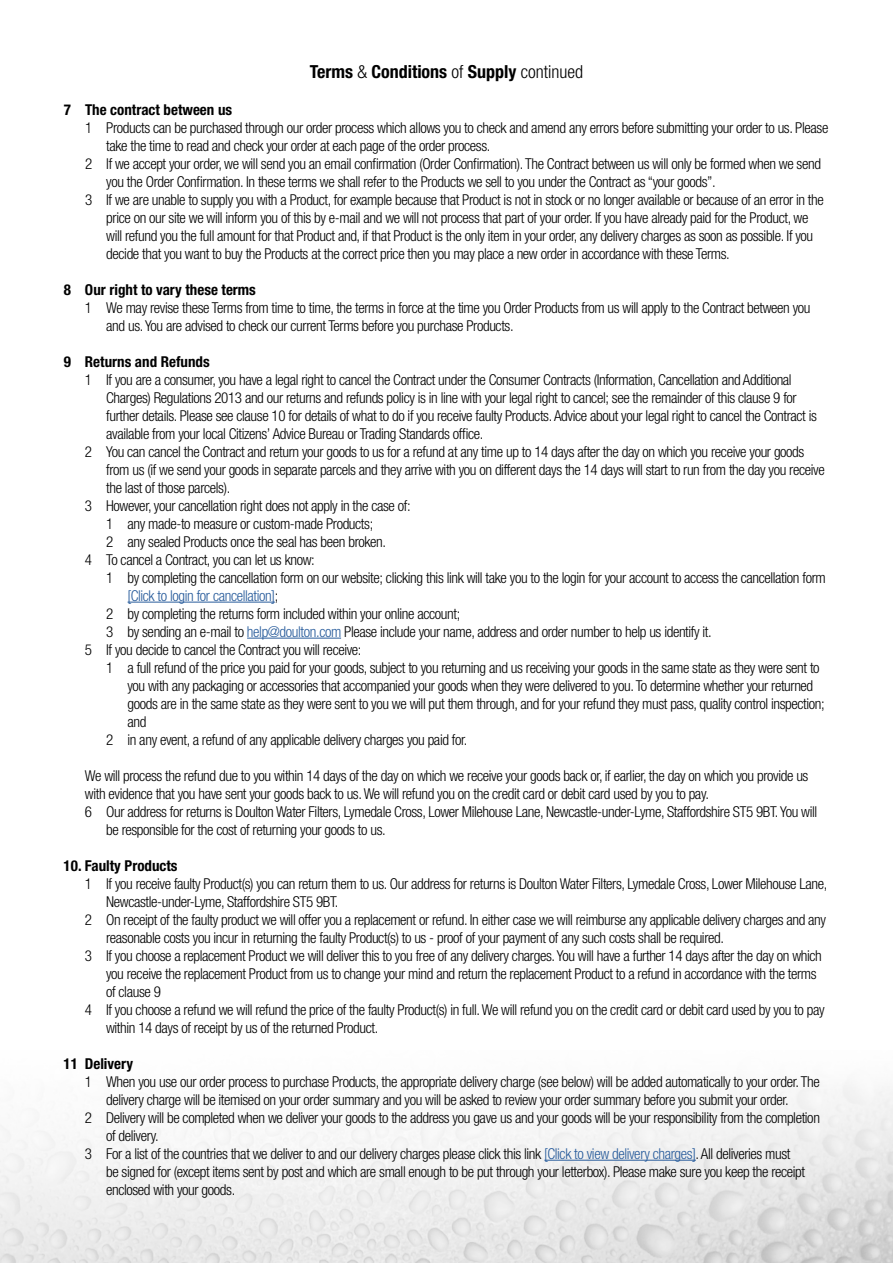
<style>
.page{position:relative;width:893px;height:1263px;background:#fff}
.page>*{position:absolute;margin:0;border:0;box-sizing:border-box;transform-origin:0 0}
.t1{font:700 condensed 18px "Helvetica Neue";color:#000}
.t2{font:300 condensed 15px/18px "Helvetica Neue";letter-spacing:-.025em;color:#000}
.t3{font:700 condensed 15px "Helvetica Neue";color:#000}
.t4{font:300 condensed 15px "Helvetica Neue";letter-spacing:-.025em;color:#275b9b}
.s1{font-weight:300}
.s2{color:#000}
.s3{color:#275b9b}
</style>
<div class="page">
<img style="left:0;top:1091px;width:893px;height:172px">
<hr style="left:128px;top:602px;width:147px;height:1px;background:#275b9b">
<hr style="left:247px;top:638px;width:94px;height:1px;background:#275b9b">
<hr style="left:544px;top:1160px;width:152px;height:1px;background:#275b9b">
<p class="t1" style="left:310px;top:61px;width:275px">Terms <span class="s1">&amp;</span> Conditions <span class="s1">of</span> Supply <span class="s1">continued</span></p>
<p class="t3" style="left:64px;top:100px;width:170px">7 The contract between us</p>
<p class="t2" style="left:85px;top:118px;width:745px">1 Products can be purchased through our order process which allows you to check and amend any errors before submitting your order to us. Please</p>
<p class="t2" style="left:106px;top:136px;width:386px">take the time to read and check your order at each page of the order process.</p>
<p class="t2" style="left:85px;top:154px;width:737px">2 If we accept your order, we will send you an email confirmation (Order Confirmation). The Contract between us will only be formed when we send</p>
<p class="t2" style="left:106px;top:172px;width:611px">you the Order Confirmation. In these terms we shall refer to the Products we sell to you under the Contract as “your goods”.</p>
<p class="t2" style="left:85px;top:190px;width:740px">3 If we are unable to supply you with a Product, for example because that Product is not in stock or no longer available or because of an error in the</p>
<p class="t2" style="left:106px;top:208px;width:704px">price on our site we will inform you of this by e-mail and we will not process that part of your order. If you have already paid for the Product, we</p>
<p class="t2" style="left:106px;top:226px;width:708px">will refund you the full amount for that Product and, if that Product is the only item in your order, any delivery charges as soon as possible. If you</p>
<p class="t2" style="left:106px;top:244px;width:625px">decide that you want to buy the Products at the correct price then you may place a new order in accordance with these Terms.</p>
<p class="t3" style="left:64px;top:280px;width:194px">8 Our right to vary these terms</p>
<p class="t2" style="left:106px;top:298px;width:706px;text-indent:-21px">1 We may revise these Terms from time to time, the terms in force at the time you Order Products from us will apply to the Contract between you and us. You are advised to check our current Terms before you purchase Products.</p>
<p class="t3" style="left:64px;top:352px;width:147px">9 Returns and Refunds</p>
<p class="t2" style="left:85px;top:370px;width:708px">1 If you are a consumer, you have a legal right to cancel the Contract under the Consumer Contracts (Information, Cancellation and Additional</p>
<p class="t2" style="left:106px;top:388px;width:692px">Charges) Regulations 2013 and our returns and refunds policy is in line with your legal right to cancel; see the remainder of this clause 9 for</p>
<p class="t2" style="left:106px;top:406px;width:712px">further details. Please see clause 10 for details of what to do if you receive faulty Products. Advice about your legal right to cancel the Contract is</p>
<p class="t2" style="left:106px;top:424px;width:379px">available from your local Citizens’ Advice Bureau or Trading Standards office.</p>
<p class="t2" style="left:85px;top:442px;width:721px">2 You can cancel the Contract and return your goods to us for a refund at any time up to 14 days after the day on which you receive your goods</p>
<p class="t2" style="left:106px;top:460px;width:720px">from us (if we send your goods in separate parcels and they arrive with you on different days the 14 days will start to run from the day you receive</p>
<p class="t2" style="left:106px;top:478px;width:126px">the last of those parcels).</p>
<p class="t2" style="left:85px;top:496px;width:327px">3 However, your cancellation right does not apply in the case of:</p>
<p class="t2" style="left:106px;top:514px;width:269px">1 any made-to measure or custom-made Products;</p>
<p class="t2" style="left:106px;top:532px;width:281px">2 any sealed Products once the seal has been broken.</p>
<p class="t2" style="left:85px;top:550px;width:231px">4 To cancel a Contract, you can let us know:</p>
<p class="t2" style="left:106px;top:568px;width:721px">1 by completing the cancellation form on our website; clicking this link will take you to the login for your account to access the cancellation form</p>
<p class="t4" style="left:127px;top:587px;width:152px">[Click to login for cancellation]<span class="s2">;</span></p>
<p class="t2" style="left:106px;top:604px;width:356px">2 by completing the returns form included within your online account;</p>
<p class="t2" style="left:106px;top:622px;width:607px">3 by sending an e-mail to <span class="s3">help@doulton.com</span> Please include your name, address and order number to help us identify it.</p>
<p class="t2" style="left:85px;top:640px;width:278px">5 If you decide to cancel the Contract you will receive:</p>
<p class="t2" style="left:106px;top:658px;width:715px">1 a full refund of the price you paid for your goods, subject to you returning and us receiving your goods in the same state as they were sent to</p>
<p class="t2" style="left:127px;top:676px;width:687px">you with any packaging or accessories that accompanied your goods when they were delivered to you. To determine whether your returned</p>
<p class="t2" style="left:127px;top:694px;width:699px">goods are in the same state as they were sent to you we will put them through, and for your refund they must pass, quality control inspection;</p>
<p class="t2" style="left:127px;top:712px;width:20px">and</p>
<p class="t2" style="left:106px;top:730px;width:363px">2 in any event, a refund of any applicable delivery charges you paid for.</p>
<p class="t2" style="left:85px;top:766px;width:725px">We will process the refund due to you within 14 days of the day on which we receive your goods back or, if earlier, the day on which you provide us</p>
<p class="t2" style="left:85px;top:784px;width:626px">with evidence that you have sent your goods back to us. We will refund you on the credit card or debit card used by you to pay.</p>
<p class="t2" style="left:85px;top:802px;width:734px">6 Our address for returns is Doulton Water Filters, Lymedale Cross, Lower Milehouse Lane, Newcastle-under-Lyme, Staffordshire ST5 9BT. You will</p>
<p class="t2" style="left:106px;top:820px;width:281px">be responsible for the cost of returning your goods to us.</p>
<p class="t3" style="left:64px;top:856px;width:115px">10. Faulty Products</p>
<p class="t2" style="left:85px;top:874px;width:744px">1 If you receive faulty Product(s) you can return them to us. Our address for returns is Doulton Water Filters, Lymedale Cross, Lower Milehouse Lane,</p>
<p class="t2" style="left:106px;top:892px;width:234px">Newcastle-under-Lyme, Staffordshire ST5 9BT.</p>
<p class="t2" style="left:85px;top:910px;width:743px">2 On receipt of the faulty product we will offer you a replacement or refund. In either case we will reimburse any applicable delivery charges and any</p>
<p class="t2" style="left:106px;top:928px;width:619px">reasonable costs you incur in returning the faulty Product(s) to us - proof of your payment of any such costs shall be required.</p>
<p class="t2" style="left:85px;top:946px;width:738px">3 If you choose a replacement Product we will deliver this to you free of any delivery charges. You will have a further 14 days after the day on which</p>
<p class="t2" style="left:106px;top:964px;width:712px">you receive the replacement Product from us to change your mind and return the replacement Product to a refund in accordance with the terms</p>
<p class="t2" style="left:106px;top:982px;width:56px">of clause 9</p>
<p class="t2" style="left:85px;top:1000px;width:741px">4 If you choose a refund we will refund the price of the faulty Product(s) in full. We will refund you on the credit card or debit card used by you to pay</p>
<p class="t2" style="left:106px;top:1018px;width:274px">within 14 days of receipt by us of the returned Product.</p>
<p class="t3" style="left:64px;top:1054px;width:71px">11 Delivery</p>
<p class="t2" style="left:85px;top:1072px;width:736px">1 When you use our order process to purchase Products, the appropriate delivery charge (see below) will be added automatically to your order. The</p>
<p class="t2" style="left:106px;top:1090px;width:684px">delivery charge will be itemised on your order summary and you will be asked to review your order summary before you submit your order.</p>
<p class="t2" style="left:85px;top:1108px;width:737px">2 Delivery will be completed when we deliver your goods to the address you gave us and your goods will be your responsibility from the completion</p>
<p class="t2" style="left:106px;top:1126px;width:54px">of delivery.</p>
<p class="t2" style="left:85px;top:1144px;width:707px">3 For a list of the countries that we deliver to and our delivery charges please click this link <span class="s3">[Click to view delivery charges]</span>. All deliveries must</p>
<p class="t2" style="left:106px;top:1162px;width:701px">be signed for (except items sent by post and which are small enough to be put through your letterbox). Please make sure you keep the receipt</p>
<p class="t2" style="left:106px;top:1180px;width:131px">enclosed with your goods.</p>
</div>
